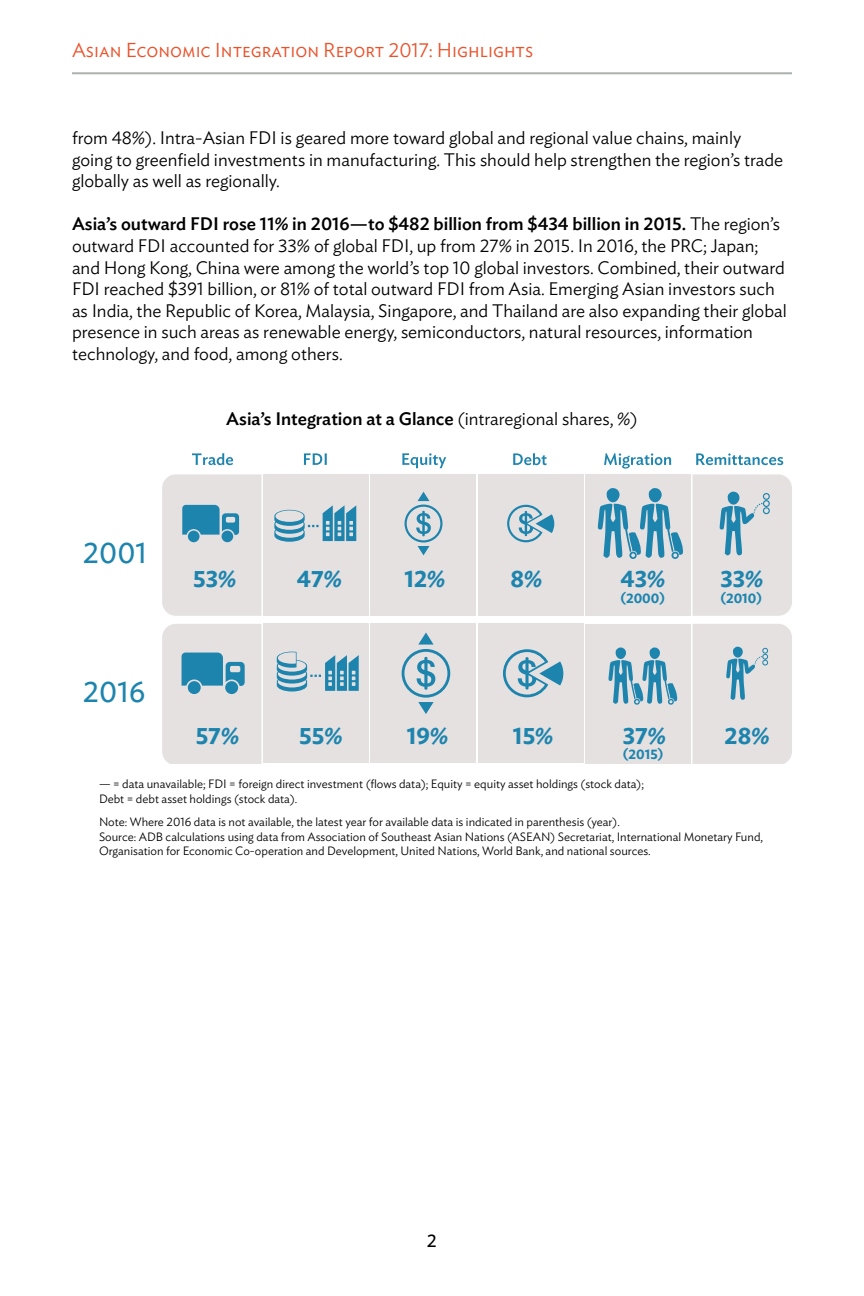
<style>
.page{position:relative;width:864px;height:1296px;background:#fff}
.page>*{position:absolute;margin:0;border:0;box-sizing:border-box;transform-origin:0 0}
.t1{font:29.2px "Ideal Sans";color:#1d84ae}
.t2{font:600 23.4px "Ideal Sans";color:#1d84ae}
.t3{font:300 20px "Ideal Sans";color:#ea522b}
.t4{font:300 18px/21.6px "Ideal Sans";color:#000}
.t5{font:500 18px "Ideal Sans";color:#000}
.t6{font:18px "Ideal Sans";color:#000}
.t7{font:600 13.6px "Ideal Sans";color:#1d84ae}
.t8{font:300 12px/14.4px "Ideal Sans";color:#000}
.s1{font-weight:500}
.s2{font-weight:300}
</style>
<div class="page">
<hr style="left:72px;top:72px;width:720px;height:2px;background:#aab2ab">
<img style="left:696px;top:453px;width:87px;height:12px">
<img style="left:604px;top:453px;width:67px;height:16px">
<img style="left:513px;top:453px;width:34px;height:12px">
<img style="left:402px;top:453px;width:44px;height:15px">
<img style="left:304px;top:453px;width:23px;height:12px">
<img style="left:192px;top:453px;width:41px;height:12px">
<div style="left:478px;top:624px;width:106px;height:139px;background:#e5e1e1"></div>
<div style="left:263px;top:624px;width:106px;height:139px;background:#e5e1e1"></div>
<div style="left:370px;top:624px;width:106px;height:139px;background:#e5e1e1"></div>
<div style="left:692px;top:624px;width:100px;height:139px;background:#e5e1e1"></div>
<div style="left:585px;top:624px;width:106px;height:139px;background:#e5e1e1"></div>
<div style="left:162px;top:624px;width:100px;height:139px;background:#e5e1e1"></div>
<svg style="left:182px;top:633px;width:586px;height:81px"></svg>
<div style="left:478px;top:474px;width:106px;height:142px;background:#e5e1e1"></div>
<div style="left:263px;top:474px;width:106px;height:142px;background:#e5e1e1"></div>
<div style="left:370px;top:474px;width:106px;height:142px;background:#e5e1e1"></div>
<div style="left:692px;top:474px;width:100px;height:142px;background:#e5e1e1"></div>
<div style="left:585px;top:474px;width:106px;height:142px;background:#e5e1e1"></div>
<svg style="left:162px;top:474px;width:100px;height:142px;background:#d0d7dc"></svg>
<img style="left:418px;top:488px;width:352px;height:63px">
<p class="t3" style="left:72px;top:35px;width:463px">Asian Economic Integration Report 2017: Highlights</p>
<p class="t4" style="left:72px;top:125px;width:713px">from 48%). Intra-Asian FDI is geared more toward global and regional value chains, mainly going to greenfield investments in manufacturing. This should help strengthen the region’s trade globally as well as regionally.</p>
<p class="t4" style="left:72px;top:212px;width:716px"><span class="s1">Asia’s outward FDI rose 11% in 2016—to $482 billion from $434 billion in 2015.</span> The region’s outward FDI accounted for 33% of global FDI, up from 27% in 2015. In 2016, the PRC; Japan; and Hong Kong, China were among the world’s top 10 global investors. Combined, their outward FDI reached $391 billion, or 81% of total outward FDI from Asia. Emerging Asian investors such as India, the Republic of Korea, Malaysia, Singapore, and Thailand are also expanding their global presence in such areas as renewable energy, semiconductors, natural resources, information technology, and food, among others.</p>
<h1 class="t1" style="left:83px;top:531px;width:66px">2001</h1>
<h1 class="t1" style="left:83px;top:670px;width:64px">2016</h1>
<p class="t5" style="left:226px;top:405px;width:413px">Asia’s Integration at a Glance <span class="s2">(intraregional shares, %)</span></p>
<p class="t2" style="left:193px;top:561px;width:45px">53%</p>
<p class="t2" style="left:297px;top:561px;width:46px">47%</p>
<p class="t2" style="left:404px;top:561px;width:42px">12%</p>
<p class="t2" style="left:511px;top:561px;width:33px">8%</p>
<p class="t2" style="left:620px;top:561px;width:46px">43%</p>
<p class="t7" style="left:621px;top:587px;width:46px">(2000)</p>
<p class="t2" style="left:196px;top:717px;width:45px">57%</p>
<p class="t2" style="left:299px;top:717px;width:45px">55%</p>
<p class="t2" style="left:407px;top:717px;width:43px">19%</p>
<p class="t2" style="left:513px;top:717px;width:42px">15%</p>
<p class="t2" style="left:623px;top:717px;width:45px">37%</p>
<p class="t7" style="left:623px;top:744px;width:42px">(2015)</p>
<p class="t2" style="left:720px;top:561px;width:44px">33%</p>
<p class="t7" style="left:720px;top:587px;width:43px">(2010)</p>
<p class="t2" style="left:725px;top:717px;width:46px">28%</p>
<p class="t8" style="left:99px;top:776px;width:546px">— = data unavailable; FDI = foreign direct investment (flows data); Equity = equity asset holdings (stock data);<br>Debt = debt asset holdings (stock data).</p>
<p class="t8" style="left:99px;top:814px;width:666px">Note: Where 2016 data is not available, the latest year for available data is indicated in parenthesis (year).<br>Source: ADB calculations using data from Association of Southeast Asian Nations (ASEAN) Secretariat, International Monetary Fund,<br>Organisation for Economic Co-operation and Development, United Nations, World Bank, and national sources.</p>
<p class="t6" style="left:427px;top:1227px;width:12px">2</p>
</div>
